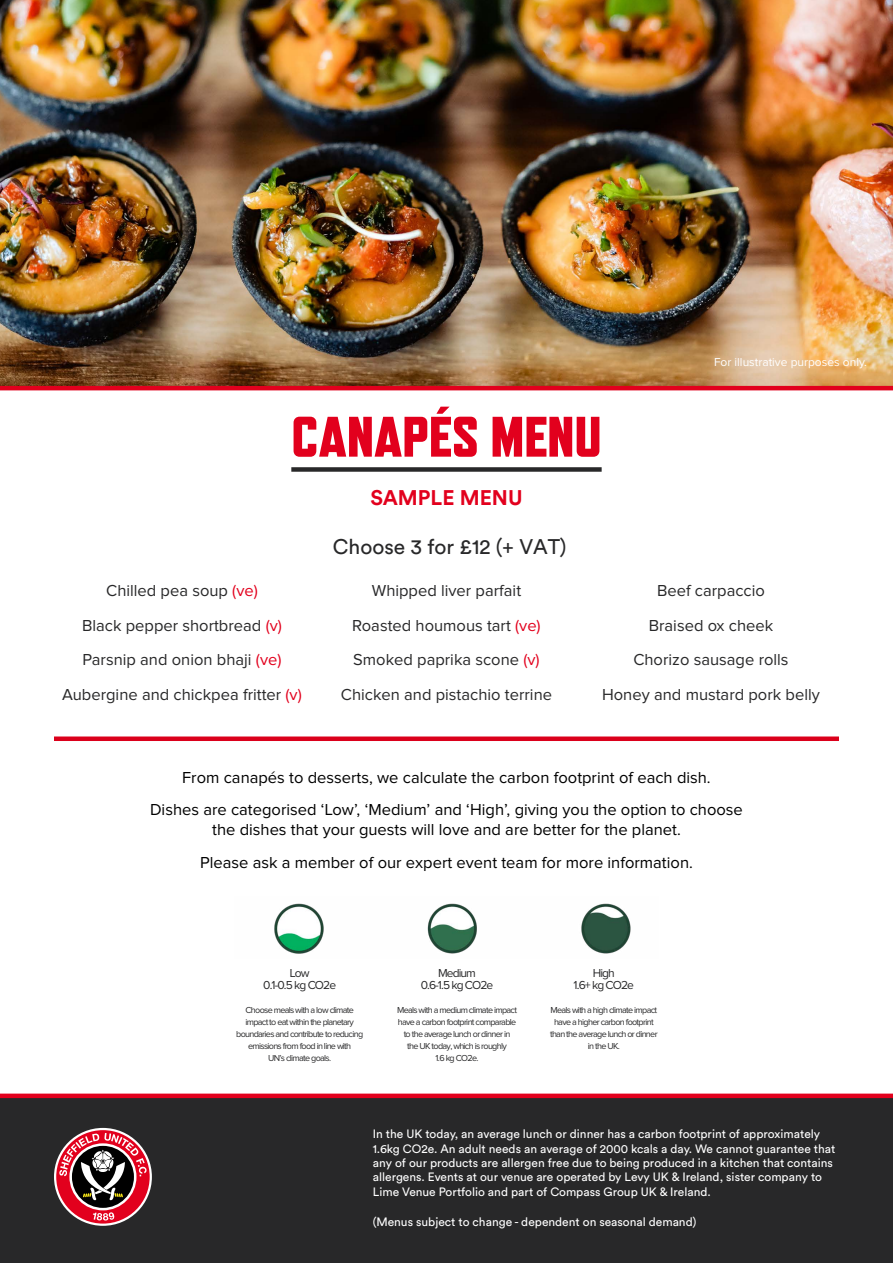
<style>
.page{position:relative;width:893px;height:1263px;background:#fff}
.page>*{position:absolute;margin:0;border:0;box-sizing:border-box;transform-origin:0 0}
.t1{font:800 57px "Refrigerator Deluxe";color:#e2001d}
.t2{font:21px "Circular Std";color:#282829}
.t3{font:700 21px "Circular Std";color:#e2001d}
.t4{font:16.5px/34.5px "Proxima Nova";color:#282829;text-align:center}
.t5{font:16.5px/32.5px "Proxima Nova";color:#000;text-align:center}
.t6{font:12px/14.4px "Circular Std";color:#fff}
.t7{font:12px/12px "Proxima Nova";letter-spacing:-.075em;color:#282829;text-align:center}
.t8{font:12px "Proxima Nova";color:#fff}
.t9{font:9px/12px "Proxima Nova";letter-spacing:-.075em;color:#282829;text-align:center}
.s1{color:#e2001d}
</style>
<div class="page">
<img style="left:0;top:0;width:893px;height:386px">
<div style="left:0;top:1095px;width:893px;height:168px;background:#282829"></div>
<div style="left:0;top:1093px;width:893px;height:5px;background:#e2001d"></div>
<hr style="left:0;top:386px;width:893px;height:4px;background:#e2001d">
<svg style="left:54px;top:1128px;width:98px;height:98px"></svg>
<div style="left:56px;top:1130px;width:94px;height:93px;background:#e2001d;border-radius:50%"></div>
<svg style="left:69px;top:1143px;width:67px;height:67px"></svg>
<div style="left:72px;top:1146px;width:62px;height:62px;background:#000;border-radius:50%"></div>
<svg style="left:93px;top:1212px;width:21px;height:9px"></svg>
<svg style="left:59px;top:1133px;width:88px;height:67px"></svg>
<div style="left:291px;top:467px;width:311px;height:5px;background:#282829"></div>
<div style="left:54px;top:736px;width:785px;height:5px;background:#db001b"></div>
<img style="left:274px;top:903px;width:357px;height:51px">
<h1 class="t1" style="left:291px;top:403px;width:312px">CANAPÉS MENU</h1>
<h2 class="t3" style="left:370px;top:484px;width:154px">SAMPLE MENU</h2>
<h2 class="t2" style="left:333px;top:534px;width:235px">Choose 3 for £12 (+ VAT)</h2>
<p class="t8" style="left:714px;top:357px;width:154px">For illustrative purposes only.</p>
<h3 class="t4" style="left:62px;top:574px;width:241px">Chilled pea soup <span class="s1">(ve)<br></span>Black pepper shortbread <span class="s1">(v)<br></span>Parsnip and onion bhaji <span class="s1">(ve)<br></span>Aubergine and chickpea fritter <span class="s1">(v)</span></h3>
<h3 class="t4" style="left:341px;top:574px;width:213px">Whipped liver parfait<br>Roasted houmous tart <span class="s1">(ve)<br></span>Smoked paprika scone <span class="s1">(v)<br></span>Chicken and pistachio terrine</h3>
<h3 class="t4" style="left:602px;top:574px;width:219px">Beef carpaccio<br>Braised ox cheek<br>Chorizo sausage rolls<br>Honey and mustard pork belly</h3>
<h3 class="t5" style="left:150px;top:762px;width:594px">From canapés to desserts, we calculate the carbon footprint of each dish.<br>Dishes are categorised ‘Low’, ‘Medium’ and ‘High’, giving you the option to choose</h3>
<h3 class="t5" style="left:200px;top:814px;width:494px">the dishes that your guests will love and are better for the planet.<br>Please ask a member of our expert event team for more information.</h3>
<p class="t7" style="left:263px;top:967px;width:74px">Low<br>0.1-0.5 kg CO2e</p>
<p class="t9" style="left:236px;top:1004px;width:129px">Choose meals with a low climate impact to eat within the planetary boundaries and contribute to reducing emissions from food in line with<br>UN’s climate goals.</p>
<p class="t7" style="left:421px;top:967px;width:74px">Medium<br>0.6-1.5 kg CO2e</p>
<p class="t9" style="left:397px;top:1004px;width:121px">Meals with a medium climate impact have a carbon footprint comparable to the average lunch or dinner in the UK today, which is roughly<br>1.6 kg CO2e.</p>
<p class="t7" style="left:574px;top:967px;width:62px">High<br>1.6+ kg CO2e</p>
<p class="t9" style="left:550px;top:1004px;width:109px">Meals with a high climate impact have a higher carbon footprint than the average lunch or dinner in the UK.</p>
<p class="t6" style="left:373px;top:1127px;width:464px">In the UK today, an average lunch or dinner has a carbon footprint of approximately 1.6kg CO2e. An adult needs an average of 2000 kcals a day. We cannot guarantee that any of our products are allergen free due to being produced in a kitchen that contains allergens. Events at our venue are operated by Levy UK &amp; Ireland, sister company to Lime Venue Portfolio and part of Compass Group UK &amp; Ireland.</p>
<p class="t6" style="left:373px;top:1214px;width:325px">(Menus subject to change - dependent on seasonal demand)</p>
</div>
